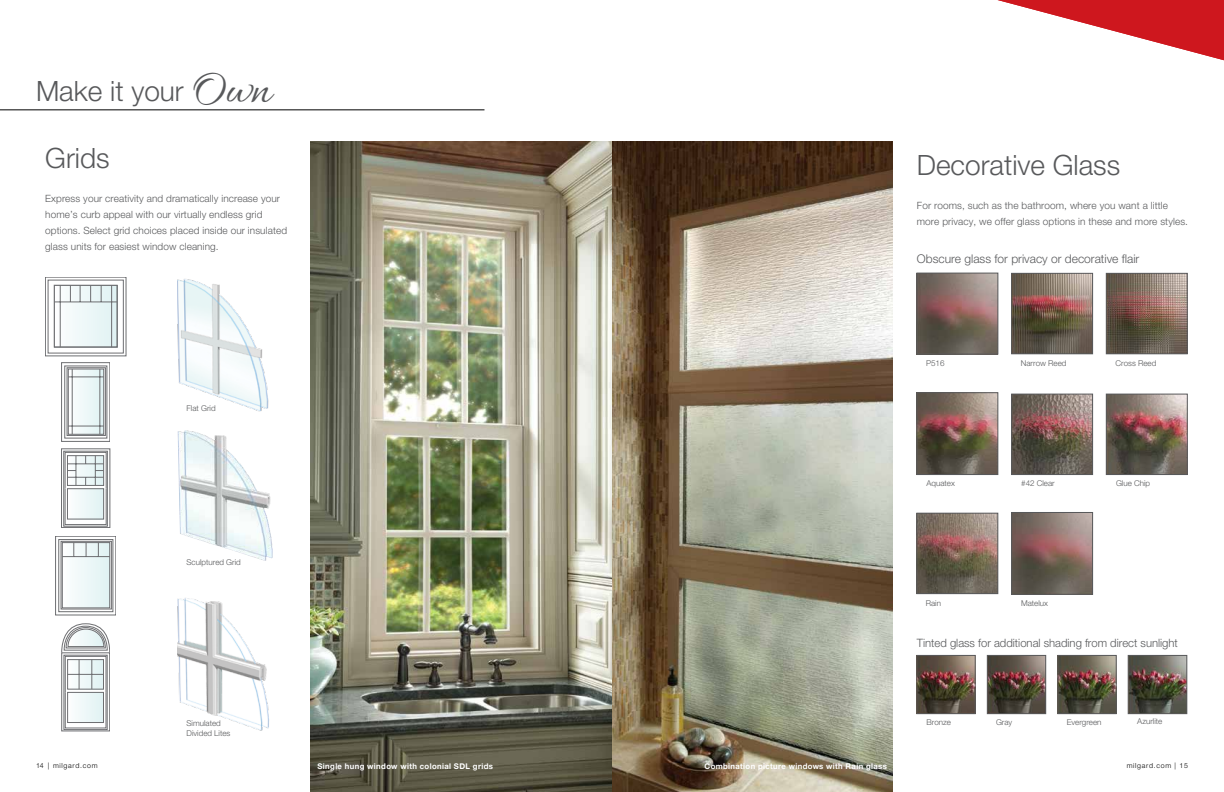
<style>
.page{position:relative;width:1224px;height:792px;background:#fff}
.page>*{position:absolute;margin:0;border:0;box-sizing:border-box;transform-origin:0 0}
.t1{font:300 28px "Helvetica Neue";color:#58595b}
.t2{font:300 12px "Helvetica Neue";color:#58595b}
.t3{font:300 11.5px "Helvetica Neue";color:#58595b}
.t4{font:300 10px/16px "Helvetica Neue";letter-spacing:.01em;color:#58595b}
.t5{font:300 8px/9.6px "Helvetica Neue";color:#58595b}
.t6{font:700 8px "Helvetica";letter-spacing:.05em;color:#fff}
.t7{font:300 7px "Helvetica Neue";letter-spacing:.1em;color:#000}
.s1{font-family:"Allura";font-weight:400;font-size:48px}
</style>
<div class="page">
<hr style="left:0;top:110px;width:484px;height:1px;background:#000">
<svg style="left:997px;top:0;width:227px;height:61px"></svg>
<img style="left:178px;top:279px;width:91px;height:133px">
<img style="left:178px;top:430px;width:95px;height:131px">
<svg style="left:47px;top:279px;width:77px;height:75px"></svg>
<div style="left:45px;top:277px;width:81px;height:79px;border:1px solid #6d6e71"></div>
<svg style="left:48px;top:280px;width:75px;height:73px"></svg>
<svg style="left:56px;top:287px;width:59px;height:58px"></svg>
<div style="left:54px;top:285px;width:63px;height:62px;border:1px solid #6d6e71"></div>
<hr style="left:60px;top:285px;width:1px;height:62px;background:#6d6e71">
<hr style="left:111px;top:285px;width:1px;height:62px;background:#6d6e71">
<hr style="left:54px;top:301px;width:63px;height:1px;background:#6d6e71">
<svg style="left:70px;top:285px;width:1px;height:16px"></svg>
<svg style="left:80px;top:285px;width:1px;height:16px"></svg>
<svg style="left:90px;top:285px;width:1px;height:16px"></svg>
<svg style="left:101px;top:285px;width:1px;height:16px"></svg>
<svg style="left:64px;top:365px;width:44px;height:74px"></svg>
<div style="left:61px;top:363px;width:49px;height:79px;border:1px solid #6d6e71"></div>
<svg style="left:65px;top:366px;width:42px;height:72px"></svg>
<svg style="left:67px;top:368px;width:39px;height:68px"></svg>
<svg style="left:70px;top:371px;width:32px;height:61px"></svg>
<div style="left:68px;top:369px;width:36px;height:65px;border:1px solid #6d6e71"></div>
<hr style="left:72px;top:369px;width:1px;height:65px;background:#6d6e71">
<hr style="left:100px;top:369px;width:1px;height:65px;background:#6d6e71">
<hr style="left:68px;top:377px;width:36px;height:1px;background:#6d6e71">
<hr style="left:68px;top:426px;width:36px;height:1px;background:#6d6e71">
<div style="left:62px;top:449px;width:48px;height:79px;background:#858689"></div>
<div style="left:61px;top:449px;width:49px;height:79px;border:1px solid #6d6e71"></div>
<svg style="left:64px;top:451px;width:43px;height:75px"></svg>
<div style="left:65px;top:452px;width:41px;height:37px;background:linear-gradient(to right,#fff,#fff);border:1px solid #6d6e71"></div>
<svg style="left:77px;top:458px;width:18px;height:26px"></svg>
<div style="left:67px;top:456px;width:37px;height:30px;border:1px solid #6d6e71"></div>
<svg style="left:65px;top:489px;width:41px;height:36px"></svg>
<svg style="left:69px;top:491px;width:33px;height:26px"></svg>
<div style="left:67px;top:489px;width:37px;height:30px;border:1px solid #6d6e71"></div>
<hr style="left:67px;top:464px;width:37px;height:1px;background:#6d6e71">
<hr style="left:67px;top:477px;width:37px;height:1px;background:#6d6e71">
<svg style="left:68px;top:456px;width:9px;height:29px"></svg>
<svg style="left:95px;top:456px;width:9px;height:29px"></svg>
<svg style="left:58px;top:539px;width:56px;height:74px"></svg>
<div style="left:55px;top:536px;width:61px;height:79px;border:1px solid #6d6e71"></div>
<div style="left:59px;top:539px;width:54px;height:73px;background:#b1b1b3;border:1px solid #6d6e71"></div>
<svg style="left:61px;top:541px;width:51px;height:68px"></svg>
<div style="left:62px;top:543px;width:48px;height:65px;background:linear-gradient(to right,#fcfdfd,#dff2f2)"></div>
<div style="left:62px;top:542px;width:48px;height:66px;border:1px solid #6d6e71"></div>
<svg style="left:86px;top:543px;width:1px;height:13px"></svg>
<svg style="left:98px;top:543px;width:1px;height:13px"></svg>
<svg style="left:73px;top:543px;width:1px;height:13px"></svg>
<hr style="left:62px;top:556px;width:48px;height:1px;background:#6d6e71">
<div style="left:62px;top:653px;width:48px;height:78px;background:#999a9c;border:1px solid #6d6e71"></div>
<svg style="left:64px;top:655px;width:43px;height:75px"></svg>
<div style="left:65px;top:656px;width:41px;height:37px;background:#fff;border:1px solid #6d6e71"></div>
<svg style="left:65px;top:659px;width:41px;height:69px"></svg>
<svg style="left:62px;top:624px;width:48px;height:29px"></svg>
<img style="left:178px;top:598px;width:91px;height:132px">
<img style="left:919px;top:657px;width:54px;height:55px">
<div style="left:917px;top:655px;width:58px;height:59px;border:1px solid #58595b"></div>
<img style="left:989px;top:657px;width:55px;height:55px">
<div style="left:987px;top:655px;width:59px;height:59px;border:1px solid #58595b"></div>
<img style="left:1060px;top:657px;width:54px;height:55px">
<div style="left:1058px;top:655px;width:58px;height:59px;border:1px solid #58595b"></div>
<img style="left:919px;top:275px;width:77px;height:77px">
<div style="left:917px;top:273px;width:81px;height:81px;border:1px solid #58595b"></div>
<img style="left:919px;top:515px;width:77px;height:77px">
<div style="left:917px;top:513px;width:81px;height:81px;border:1px solid #58595b"></div>
<img style="left:1130px;top:657px;width:55px;height:55px">
<div style="left:1128px;top:655px;width:59px;height:59px;border:1px solid #58595b"></div>
<img style="left:1013px;top:275px;width:78px;height:77px">
<div style="left:1011px;top:273px;width:82px;height:81px;border:1px solid #58595b"></div>
<img style="left:1108px;top:275px;width:77px;height:77px">
<div style="left:1106px;top:273px;width:81px;height:81px;border:1px solid #58595b"></div>
<img style="left:919px;top:395px;width:77px;height:78px">
<div style="left:917px;top:393px;width:81px;height:82px;border:1px solid #58595b"></div>
<img style="left:1013px;top:396px;width:78px;height:77px">
<div style="left:1011px;top:394px;width:82px;height:81px;border:1px solid #58595b"></div>
<img style="left:1108px;top:396px;width:77px;height:77px">
<div style="left:1106px;top:394px;width:81px;height:81px;border:1px solid #58595b"></div>
<img style="left:1013px;top:514px;width:78px;height:78px">
<div style="left:1011px;top:512px;width:82px;height:82px;border:1px solid #58595b"></div>
<img style="left:311px;top:141px;width:582px;height:651px">
<h1 class="t1" style="left:36px;top:74px;width:237px">Make it your <span class="s1">Own</span></h1>
<h1 class="t1" style="left:45px;top:141px;width:66px">Grids</h1>
<p class="t4" style="left:45px;top:191px;width:243px">Express your creativity and dramatically increase your home’s curb appeal with our virtually endless grid options. Select grid choices placed inside our insulated glass units for easiest window cleaning.</p>
<p class="t5" style="left:187px;top:403px;width:31px">Flat Grid</p>
<p class="t5" style="left:187px;top:558px;width:56px">Sculptured Grid</p>
<h1 class="t1" style="left:917px;top:148px;width:205px">Decorative Glass</h1>
<p class="t4" style="left:917px;top:198px;width:273px">For rooms, such as the bathroom, where you want a little more privacy, we offer glass options in these and more styles.</p>
<p class="t2" style="left:917px;top:251px;width:224px">Obscure glass for privacy or decorative flair</p>
<p class="t5" style="left:926px;top:358px;width:20px">P516</p>
<p class="t5" style="left:1021px;top:358px;width:47px">Narrow Reed</p>
<p class="t5" style="left:1116px;top:358px;width:42px">Cross Reed</p>
<p class="t5" style="left:927px;top:478px;width:30px">Aquatex</p>
<p class="t5" style="left:1021px;top:478px;width:35px">#42 Clear</p>
<p class="t5" style="left:1116px;top:478px;width:36px">Glue Chip</p>
<p class="t5" style="left:926px;top:598px;width:17px">Rain</p>
<p class="t5" style="left:1021px;top:598px;width:28px">Matelux</p>
<p class="t3" style="left:917px;top:636px;width:263px">Tinted glass for additional shading from direct sunlight</p>
<p class="t5" style="left:187px;top:718px;width:45px">Simulated<br>Divided Lites</p>
<p class="t5" style="left:927px;top:717px;width:26px">Bronze</p>
<p class="t5" style="left:996px;top:717px;width:18px">Gray</p>
<p class="t5" style="left:1067px;top:717px;width:36px">Evergreen</p>
<p class="t5" style="left:1137px;top:717px;width:27px">Azurlite</p>
<p class="t7" style="left:36px;top:761px;width:63px">14 | milgard.com</p>
<p class="t6" style="left:318px;top:762px;width:177px">Single hung window with colonial SDL grids</p>
<p class="t6" style="left:705px;top:762px;width:184px">Combination picture windows with Rain glass</p>
<p class="t7" style="left:1127px;top:761px;width:63px">milgard.com | 15</p>
</div>
